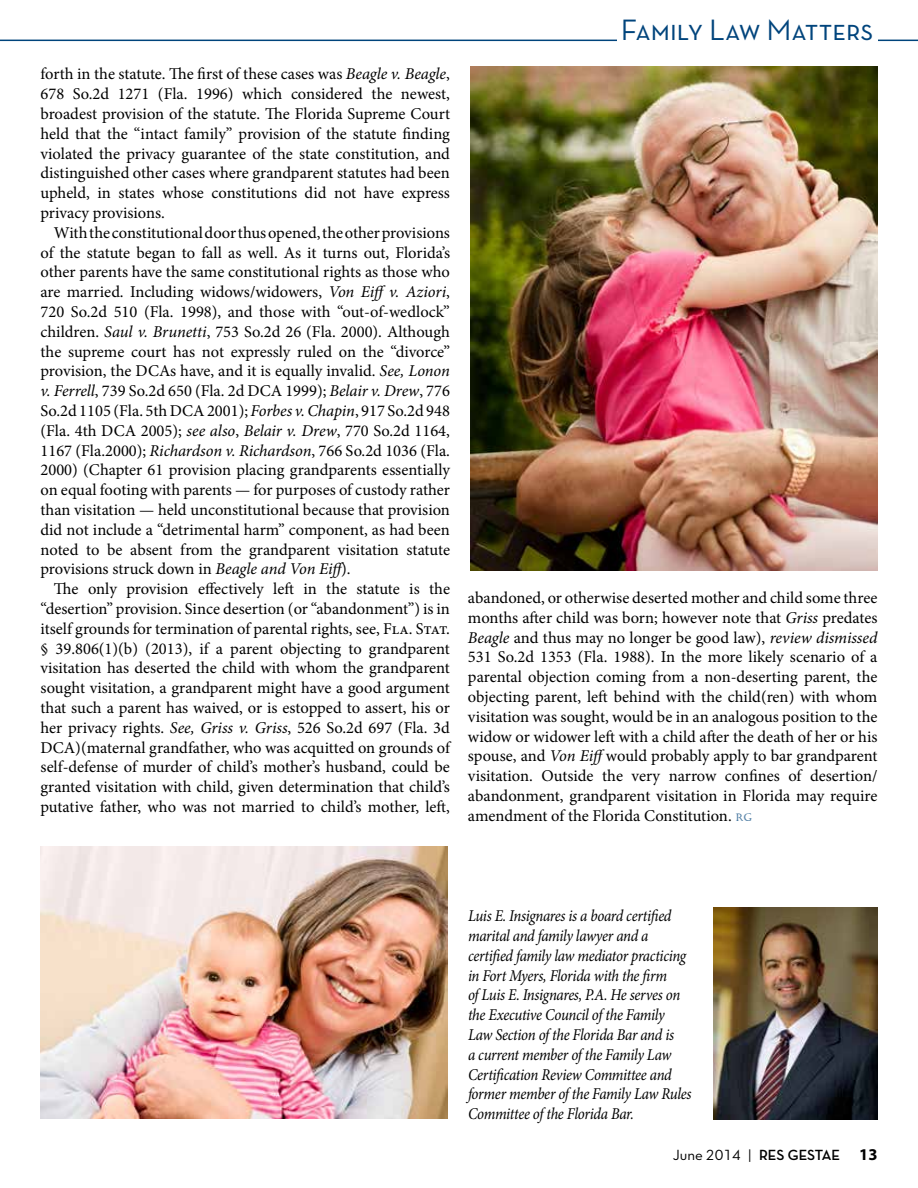
<style>
.page{position:relative;width:918px;height:1188px;background:#fff}
.page>*{position:absolute;margin:0;border:0;box-sizing:border-box;transform-origin:0 0}
.t1{font:30px "Neutra Text TF Book SC";color:#00447c}
.t2{font:16.5px/19.8px "Minion Pro";letter-spacing:-.005em;color:#000;text-align:justify}
.t3{font:italic 16.5px/19.8px "Minion Pro";letter-spacing:-.02em;color:#000;scale:.9 1}
.t4{font:700 15px "Neutra Disp";color:#000}
.s1{font-style:italic}
.s2{font-family:"Castellar";font-size:10.5px;color:#00447c}
.s3{font-family:"Neutra Text TF Book Alt";font-weight:400}
.s4{font-weight:500}
.s5{font-family:"Myriad Pro";font-size:16.5px}
</style>
<div class="page">
<hr style="left:0;top:40px;width:918px;height:1px;background:#00447c">
<div style="left:617px;top:20px;width:261px;height:38px;background:#fff"></div>
<img style="left:713px;top:907px;width:165px;height:213px">
<img style="left:40px;top:847px;width:407px;height:272px">
<img style="left:470px;top:67px;width:407px;height:503px">
<h1 class="t1" style="left:621px;top:12px;width:254px">Family Law Matters</h1>
<p class="t2" style="left:40px;top:64px;width:411px">forth in the statute. The first of these cases was <span class="s1">Beagle v. Beagle</span>, 678 So.2d 1271 (Fla. 1996) which considered the newest, broadest provision of the statute. The Florida Supreme Court held that the “intact family” provision of the statute finding violated the privacy guarantee of the state constitution, and distinguished other cases where grandparent statutes had been upheld, in states whose constitutions did not have express privacy provisions.</p>
<p class="t2" style="left:40px;top:223px;width:411px;text-indent:13px">With the constitutional door thus opened, the other provisions of the statute began to fall as well. As it turns out, Florida’s other parents have the same constitutional rights as those who are married. Including widows/widowers, <span class="s1">Von Eiff v. Aziori</span>, 720 So.2d 510 (Fla. 1998), and those with “out-of-wedlock” children. <span class="s1">Saul v. Brunetti</span>, 753 So.2d 26 (Fla. 2000). Although the supreme court has not expressly ruled on the “divorce” provision, the DCAs have, and it is equally invalid. <span class="s1">See, Lonon v. Ferrell</span>, 739 So.2d 650 (Fla. 2d DCA 1999); <span class="s1">Belair v. Drew</span>, 776<br>So.2d 1105 (Fla. 5th DCA 2001); <span class="s1">Forbes v. Chapin</span>, 917 So.2d 948 (Fla. 4th DCA 2005); <span class="s1">see also</span>, <span class="s1">Belair v. Drew</span>, 770 So.2d 1164, 1167 (Fla.2000); <span class="s1">Richardson v. Richardson</span>, 766 So.2d 1036 (Fla.<br>2000) (Chapter 61 provision placing grandparents essentially on equal footing with parents — for purposes of custody rather than visitation — held unconstitutional because that provision did not include a “detrimental harm” component, as had been noted to be absent from the grandparent visitation statute provisions struck down in <span class="s1">Beagle and Von Eiff</span>).</p>
<p class="t2" style="left:40px;top:579px;width:411px;text-indent:13px">The only provision effectively left in the statute is the “desertion” provision. Since desertion (or “abandonment”) is in itself grounds for termination of parental rights, see, Fla. Stat. § 39.806(1)(b) (2013), if a parent objecting to grandparent visitation has deserted the child with whom the grandparent sought visitation, a grandparent might have a good argument that such a parent has waived, or is estopped to assert, his or her privacy rights. <span class="s1">See, Griss v. Griss</span>, 526 So.2d 697 (Fla. 3d DCA)(maternal grandfather, who was acquitted on grounds of self-defense of murder of child’s mother’s husband, could be granted visitation with child, given determination that child’s putative father, who was not married to child’s mother, left,</p>
<p class="t2" style="left:468px;top:588px;width:411px">abandoned, or otherwise deserted mother and child some three months after child was born; however note that <span class="s1">Griss</span> predates <span class="s1">Beagle</span> and thus may no longer be good law), <span class="s1">review dismissed </span>531 So.2d 1353 (Fla. 1988). In the more likely scenario of a parental objection coming from a non-deserting parent, the objecting parent, left behind with the child(ren) with whom visitation was sought, would be in an analogous position to the widow or widower left with a child after the death of her or his spouse, and <span class="s1">Von Eiff</span>would probably apply to bar grandparent visitation. Outside the very narrow confines of desertion/ abandonment, grandparent visitation in Florida may require amendment of the Florida Constitution. <span class="s2">RG</span></p>
<p class="t3" style="left:468px;top:906px;width:250px">Luis E. Insignares is a board certified marital and family lawyer and a certified family law mediator practicing in Fort Myers, Florida with the firm<br>of Luis E. Insignares, P.A. He serves on the Executive Council of the Family Law Section of the Florida Bar and is<br>a current member of the Family Law Certification Review Committee and former member of the Family Law Rules Committee of the Florida Bar.</p>
<p class="t4" style="left:673px;top:1147px;width:206px"><span class="s3">June 2014</span> <span class="s4">|</span> RES GESTAE <span class="s5">13</span></p>
</div>
